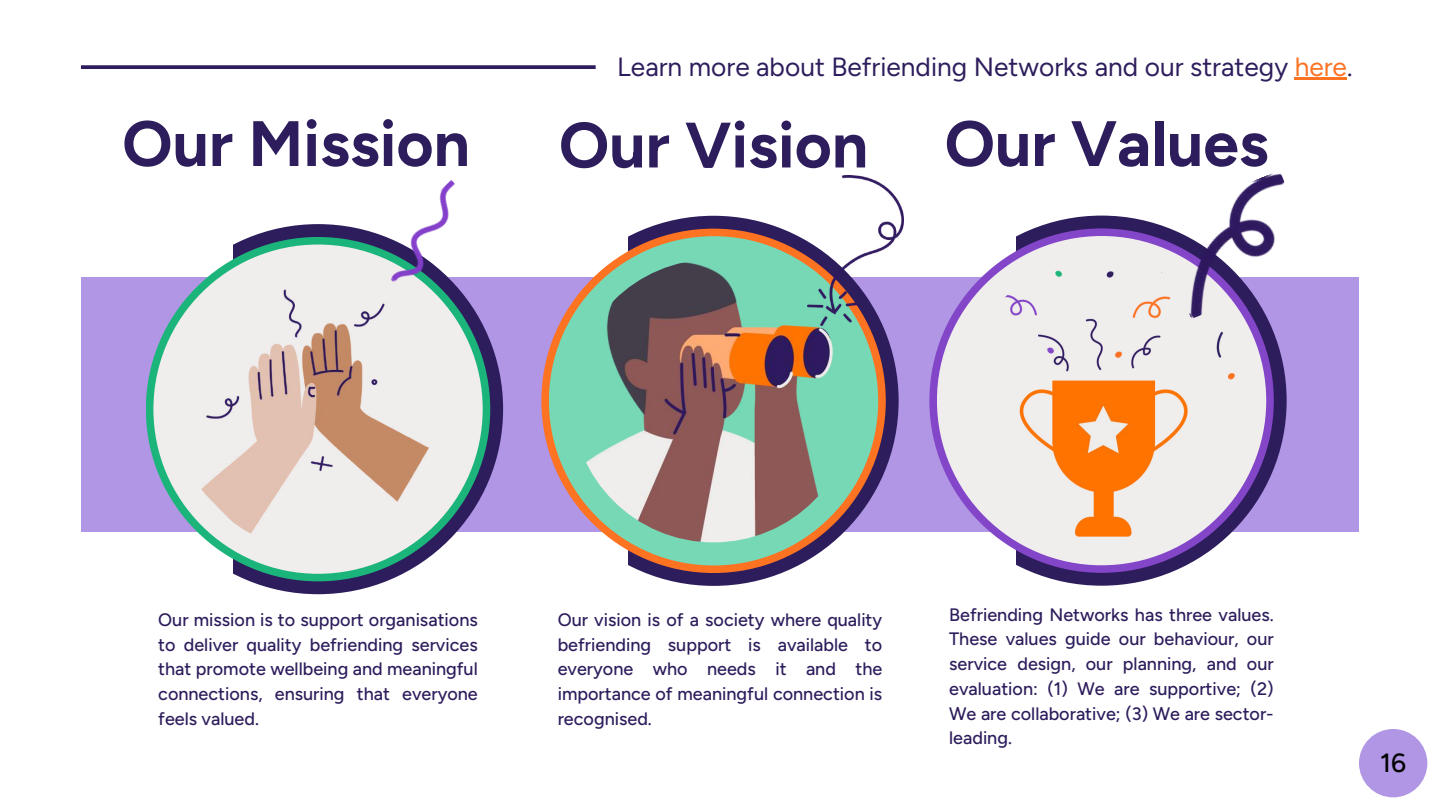
<style>
.page{position:relative;width:1440px;height:810px;background:#fff}
.page>*{position:absolute;margin:0;border:0;box-sizing:border-box;transform-origin:0 0}
.t1{font:700 64px "Figtree";color:#2e1d5c}
.t2{font:26.3px "Figtree";color:#2e1d5c}
.t3{font:500 26.3px "Figtree";color:#000}
.t4{font:500 18px/24.8px "Figtree";color:#2e1d5c;text-align:justify}
.s1{color:#fd7322}
</style>
<div class="page">
<div style="left:81px;top:278px;width:1278px;height:254px;background:#b096e4"></div>
<svg style="left:629px;top:216px;width:270px;height:370px"></svg>
<div style="left:541px;top:229px;width:345px;height:344px;background:#fd7322;border-radius:50%"></div>
<div style="left:549px;top:236px;width:329px;height:329px;background:#77d8b6;border-radius:50%"></div>
<img style="left:572px;top:259px;width:283px;height:283px;border-radius:50%">
<svg style="left:1017px;top:216px;width:270px;height:370px"></svg>
<div style="left:929px;top:228px;width:345px;height:345px;background:#8446c9;border-radius:50%"></div>
<div style="left:937px;top:236px;width:329px;height:329px;background:#f0eded;border-radius:50%"></div>
<img style="left:960px;top:259px;width:283px;height:283px;border-radius:50%">
<svg style="left:233px;top:224px;width:270px;height:370px"></svg>
<div style="left:146px;top:237px;width:344px;height:344px;background:#1bb47a;border-radius:50%"></div>
<div style="left:153px;top:245px;width:330px;height:329px;background:#f0eded;border-radius:50%"></div>
<img style="left:176px;top:268px;width:284px;height:283px;border-radius:50%">
<img style="left:1152px;top:173px;width:167px;height:146px">
<img style="left:807px;top:176px;width:96px;height:150px">
<img style="left:371px;top:180px;width:110px;height:110px">
<svg style="left:81px;top:65px;width:515px;height:4px;background:#3b2b66"></svg>
<hr style="left:1295px;top:77px;width:52px;height:3px;background:#fd7322">
<div style="left:1359px;top:729px;width:68px;height:68px;background:#b096e4;border-radius:50%"></div>
<h2 class="t2" style="left:617px;top:51px;width:737px">Learn more about Befriending Networks and our strategy <span class="s1">here</span>.</h2>
<h1 class="t1" style="left:122px;top:105px;width:349px">Our Mission</h1>
<h1 class="t1" style="left:559px;top:107px;width:311px">Our Vision</h1>
<h1 class="t1" style="left:945px;top:105px;width:325px">Our Values</h1>
<p class="t4" style="left:158px;top:607px;width:321px">Our mission is to support organisations to deliver quality befriending services that promote wellbeing and meaningful connections, ensuring that everyone feels valued.</p>
<p class="t4" style="left:949px;top:602px;width:326px">Befriending Networks has three values.<br>These values guide our behaviour, our service design, our planning, and our evaluation: (1) We are supportive; (2)<br>We are collaborative; (3) We are sector&shy;leading.</p>
<p class="t4" style="left:558px;top:607px;width:326px">Our vision is of a society where quality befriending support is available to everyone who needs it and the importance of meaningful connection is recognised.</p>
<h2 class="t3" style="left:1380px;top:747px;width:27px">16</h2>
</div>
